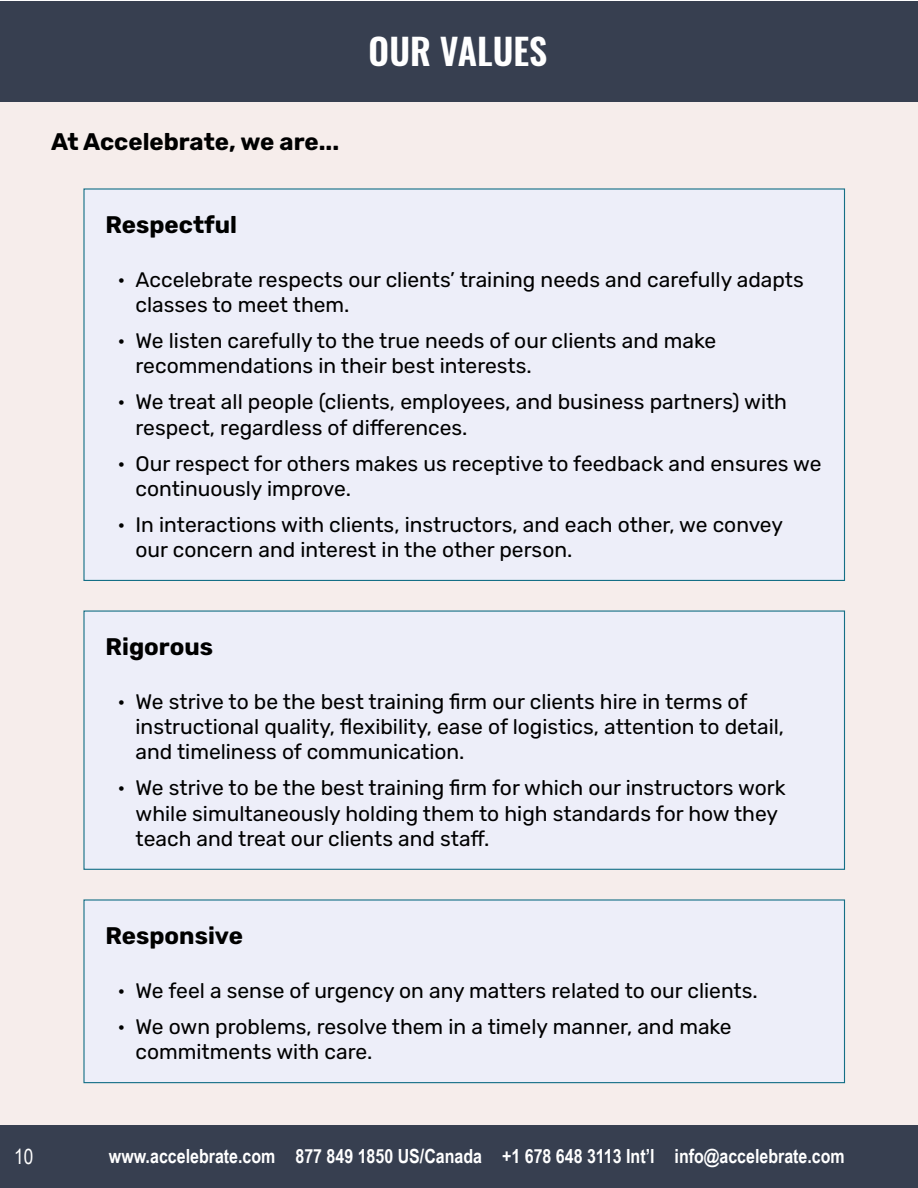
<style>
.page{position:relative;width:918px;height:1188px;background:#fff}
.page>*{position:absolute;margin:0;border:0;box-sizing:border-box;transform-origin:0 0}
.t1{font:600 36px "Oswald";color:#fff}
.t2{font:700 24px "Rubik";color:#000}
.t3{font:21px/25.2px "Rubik";color:#000}
.t4{font:21px "Arial Narrow";color:#fff}
.t5{font:700 19.5px "Arial Narrow";color:#fff}
</style>
<div class="page">
<div style="left:0;top:102px;width:918px;height:1023px;background:#f6edeb"></div>
<div style="left:0;top:1px;width:918px;height:101px;background:#373f50"></div>
<div style="left:0;top:1125px;width:918px;height:62px;background:#373f50"></div>
<div style="left:84px;top:189px;width:760px;height:391px;background:#edeef9"></div>
<div style="left:84px;top:611px;width:760px;height:258px;background:#edeef9"></div>
<div style="left:83px;top:610px;width:762px;height:260px;border:1px solid #146f86"></div>
<div style="left:84px;top:900px;width:760px;height:183px;background:#edeef9"></div>
<div style="left:83px;top:899px;width:762px;height:184px;border:1px solid #146f86"></div>
<p class="t2" style="left:51px;top:128px;width:290px">At Accelebrate, we are...</p>
<p class="t1" style="left:369px;top:26px;width:180px">OUR VALUES</p>
<p class="t2" style="left:106px;top:211px;width:133px">Respectful</p>
<p class="t3" style="left:136px;top:268px;width:670px;text-indent:-18px">• Accelebrate respects our clients’ training needs and carefully adapts classes to meet them.</p>
<p class="t3" style="left:136px;top:329px;width:582px;text-indent:-18px">• We listen carefully to the true needs of our clients and make recommendations in their best interests.</p>
<p class="t3" style="left:136px;top:390px;width:653px;text-indent:-18px">• We treat all people (clients, employees, and business partners) with respect, regardless of differences.</p>
<p class="t3" style="left:136px;top:451px;width:687px;text-indent:-18px">• Our respect for others makes us receptive to feedback and ensures we continuously improve.</p>
<p class="t3" style="left:136px;top:512px;width:649px;text-indent:-18px">• In interactions with clients, instructors, and each other, we convey our concern and interest in the other person.</p>
<p class="t2" style="left:106px;top:633px;width:109px">Rigorous</p>
<p class="t3" style="left:136px;top:690px;width:650px;text-indent:-18px">• We strive to be the best training firm our clients hire in terms of instructional quality, flexibility, ease of logistics, attention to detail, and timeliness of communication.</p>
<p class="t3" style="left:136px;top:776px;width:652px;text-indent:-18px">• We strive to be the best training firm for which our instructors work while simultaneously holding them to high standards for how they teach and treat our clients and staff.</p>
<p class="t2" style="left:106px;top:922px;width:139px">Responsive</p>
<p class="t3" style="left:118px;top:979px;width:642px">• We feel a sense of urgency on any matters related to our clients.</p>
<p class="t3" style="left:136px;top:1015px;width:598px;text-indent:-18px">• We own problems, resolve them in a timely manner, and make commitments with care.</p>
<p class="t4" style="left:14px;top:1141px;width:21px">10</p>
<p class="t5" style="left:109px;top:1142px;width:737px">www.accelebrate.com 877 849 1850 US/Canada +1 678 648 3113 Int’l info@accelebrate.com</p>
</div>
